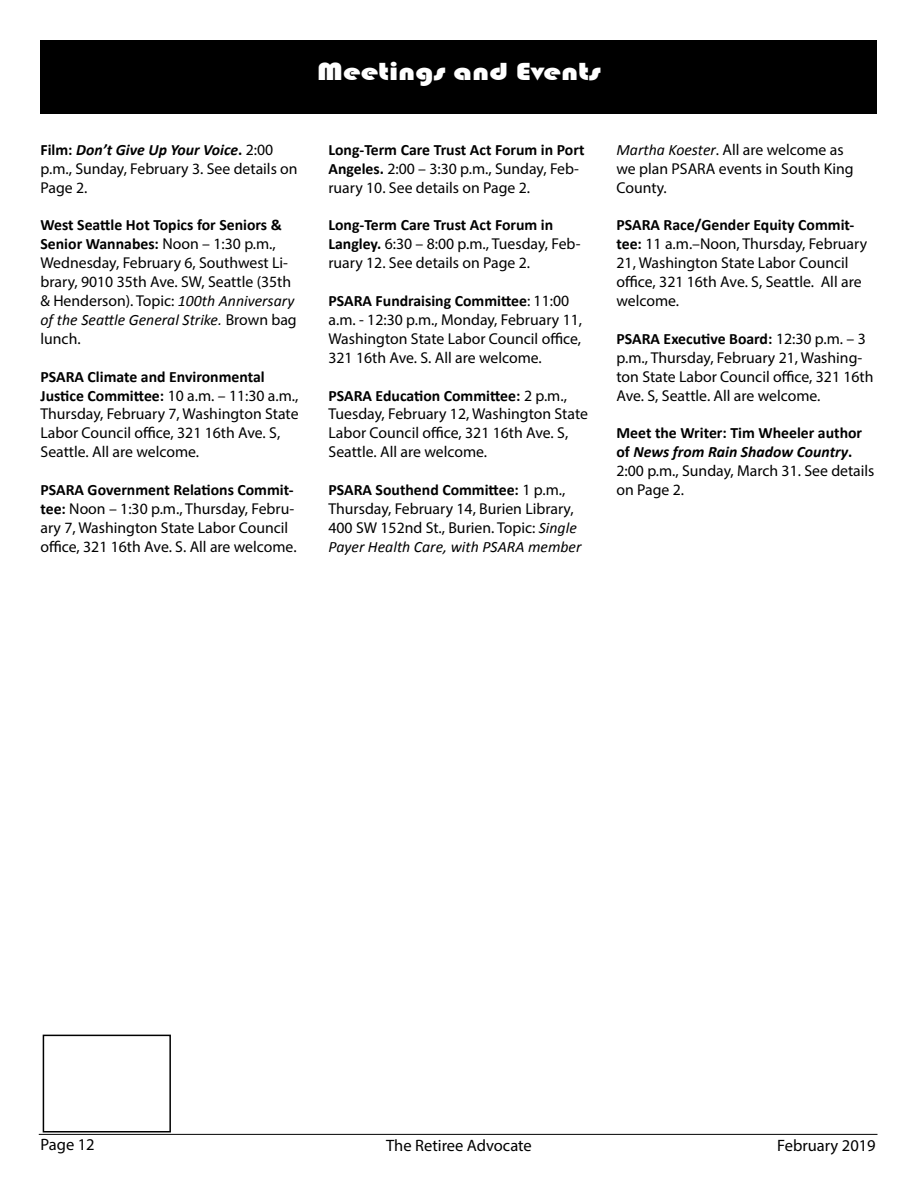
<style>
.page{position:relative;width:918px;height:1188px;background:#fff}
.page>*{position:absolute;margin:0;border:0;box-sizing:border-box;transform-origin:0 0}
.t1{font:25.5px "Bauhaus 93";color:#fff;scale:1.25 1}
.t2{font:16.5px "Myriad Pro";color:#000}
.t3{font:15.75px/18.9px "Myriad Pro";color:#000}
.t4{font:700 15.75px/18.9px "Calibri";color:#000}
.t5{font:italic 15.75px "Calibri";color:#000}
.t6{font:italic 700 15.75px "Calibri";color:#000}
.s1{font-style:normal}
.s2{font-family:"Myriad Pro";font-weight:400;font-style:normal}
.s3{font-family:"Myriad Pro";font-weight:400}
.s4{font-family:"Calibri";font-style:italic}
.s5{font-family:"Myriad Pro";font-style:normal}
.s6{font-family:"Calibri";font-weight:700}
.s7{font-style:italic}
</style>
<div class="page">
<hr style="left:39px;top:1134px;width:839px;height:1px;background:#000">
<div style="left:40px;top:40px;width:838px;height:74px;background:#000"></div>
<div style="left:43px;top:1035px;width:128px;height:97px;border:2px solid #000"></div>
<h1 class="t1" style="left:317px;top:57px;width:228px">Meetings and Events</h1>
<p class="t6" style="left:40px;top:140px;width:234px"><span class="s1">Film:</span> Don’t Give Up Your Voice<span class="s1">.</span> <span class="s2">2:00</span></p>
<p class="t3" style="left:40px;top:159px;width:259px">p.m., Sunday, February 3. See details on<br>Page 2.</p>
<p class="t4" style="left:40px;top:216px;width:243px">West Seattle Hot Topics for Seniors &amp;<br>Senior Wannabes: <span class="s3">Noon – 1:30 p.m.,</span></p>
<p class="t3" style="left:40px;top:253px;width:255px">Wednesday, February 6, Southwest Li&shy;brary, 9010 35th Ave. SW, Seattle (35th &amp; Henderson). Topic: <span class="s4">100th Anniversary</span></p>
<p class="t5" style="left:40px;top:309px;width:258px">of the Seattle General Strike. <span class="s5">Brown bag</span></p>
<p class="t3" style="left:40px;top:329px;width:42px">lunch.</p>
<p class="t4" style="left:40px;top:367px;width:260px">PSARA Climate and Environmental<br>Justice Committee: <span class="s3">10 a.m. – 11:30 a.m.,</span></p>
<p class="t3" style="left:40px;top:405px;width:260px">Thursday, February 7, Washington State<br>Labor Council office, 321 16th Ave. S,<br>Seattle. All are welcome.</p>
<p class="t4" style="left:40px;top:480px;width:255px">PSARA Government Relations Commit-</p>
<p class="t3" style="left:40px;top:499px;width:258px"><span class="s6">tee:</span> Noon – 1:30 p.m., Thursday, Febru&shy;ary 7, Washington State Labor Council office, 321 16th Ave. S. All are welcome.</p>
<p class="t4" style="left:329px;top:140px;width:258px">Long-Term Care Trust Act Forum in Port</p>
<p class="t3" style="left:329px;top:159px;width:252px"><span class="s6">Angeles.</span> 2:00 – 3:30 p.m., Sunday, Feb&shy;ruary 10. See details on Page 2.</p>
<p class="t4" style="left:329px;top:216px;width:226px">Long-Term Care Trust Act Forum in</p>
<p class="t3" style="left:329px;top:234px;width:254px"><span class="s6">Langley.</span> 6:30 – 8:00 p.m., Tuesday, Feb&shy;ruary 12. See details on Page 2.</p>
<p class="t4" style="left:329px;top:291px;width:242px">PSARA Fundraising Committee<span class="s3">: 11:00</span></p>
<p class="t3" style="left:329px;top:310px;width:255px;text-align:justify">a.m. - 12:30 p.m., Monday, February 11, Washington State Labor Council office, 321 16th Ave. S. All are welcome.</p>
<p class="t4" style="left:329px;top:386px;width:240px">PSARA Education Committee: <span class="s3">2 p.m.,</span></p>
<p class="t3" style="left:329px;top:405px;width:261px">Tuesday, February 12, Washington State<br>Labor Council office, 321 16th Ave. S,<br>Seattle. All are welcome.</p>
<p class="t4" style="left:329px;top:480px;width:238px">PSARA Southend Committee: <span class="s3">1 p.m.,</span></p>
<p class="t3" style="left:329px;top:499px;width:250px">Thursday, February 14, Burien Library,<br>400 SW 152nd St., Burien. Topic: <span class="s4">Single</span></p>
<p class="t5" style="left:329px;top:536px;width:254px">Payer Health Care, with PSARA member</p>
<p class="t3" style="left:617px;top:140px;width:239px"><span class="s4">Martha Koester</span>. All are welcome as we plan PSARA events in South King<br>County.</p>
<p class="t4" style="left:617px;top:216px;width:239px">PSARA Race/Gender Equity Commit-</p>
<p class="t3" style="left:617px;top:234px;width:252px"><span class="s6">tee:</span> 11 a.m.–Noon, Thursday, February<br>21, Washington State Labor Council office, 321 16th Ave. S, Seattle. All are welcome.</p>
<p class="t4" style="left:617px;top:329px;width:251px">PSARA Executive Board: <span class="s3">12:30 p.m. – 3</span></p>
<p class="t3" style="left:617px;top:348px;width:259px">p.m., Thursday, February 21, Washing&shy;ton State Labor Council office, 321 16th<br>Ave. S, Seattle. All are welcome.</p>
<p class="t4" style="left:617px;top:424px;width:247px">Meet the Writer: Tim Wheeler author of <span class="s7">News from Rain Shadow Country</span>.</p>
<p class="t3" style="left:617px;top:461px;width:260px">2:00 p.m., Sunday, March 31. See details on Page 2.</p>
<p class="t2" style="left:40px;top:1134px;width:56px">Page 12</p>
<p class="t2" style="left:386px;top:1136px;width:147px">The Retiree Advocate</p>
<p class="t2" style="left:777px;top:1135px;width:100px">February 2019</p>
</div>
